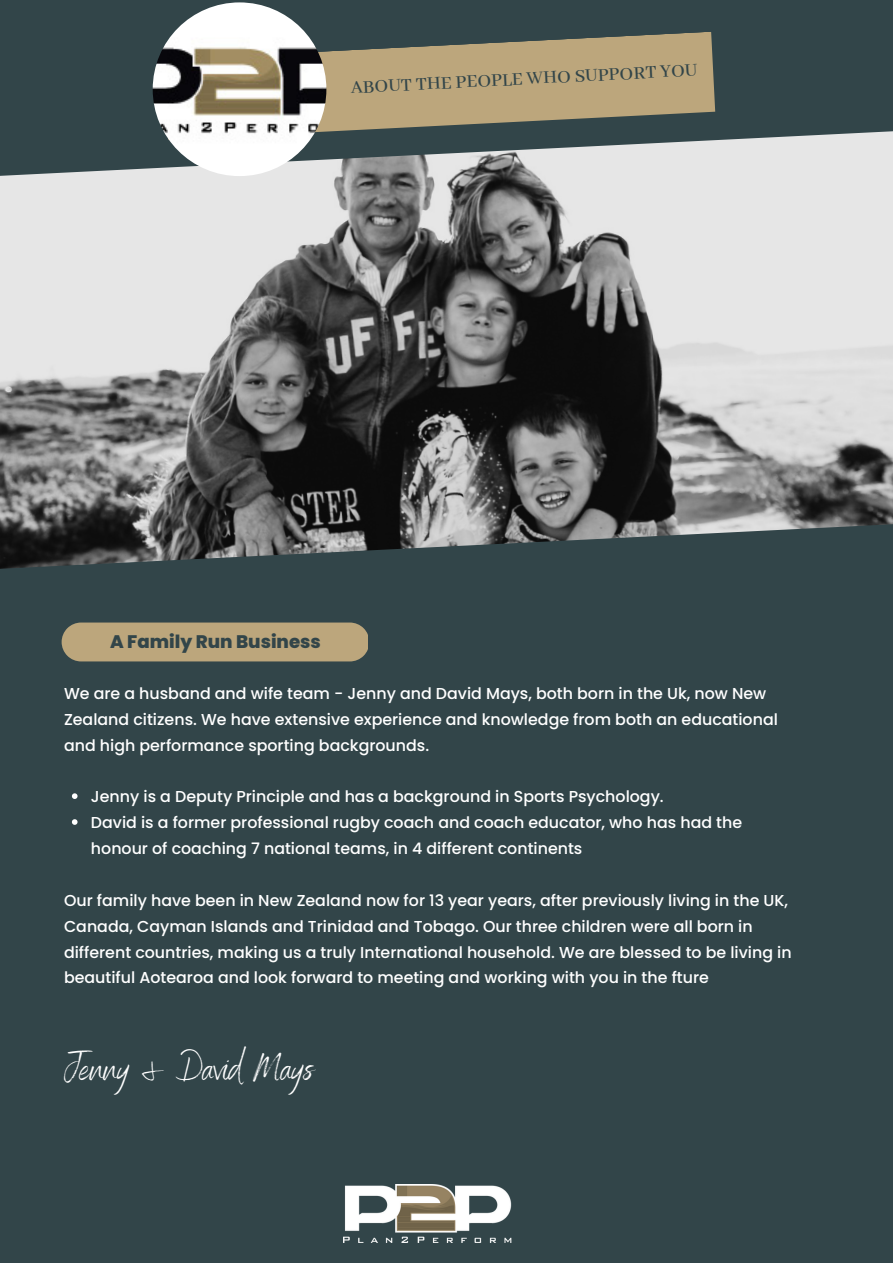
<style>
.page{position:relative;width:893px;height:1264px;background:#fff}
.page>*{position:absolute;margin:0;border:0;box-sizing:border-box;transform-origin:0 0}
.t1{font:38.25px "Benedict";color:#fff}
.t2{font:500 19.95px "Abhaya Libre";color:#324549}
.t3{font:800 18.15px "Poppins";color:#324549}
.t4{font:500 15.9px/25.8px "Poppins";color:#fff}
</style>
<div class="page">
<div style="left:0;top:0;width:892px;height:1262px;background:#324549"></div>
<img style="left:0;top:131px;width:892px;height:438px">
<div style="left:62px;top:622px;width:305px;height:39px;background:#bca67c"></div>
<svg style="left:164px;top:32px;width:551px;height:108px;fill:#bca67c"></svg>
<img style="left:153px;top:2px;width:173px;height:174px;border-radius:50%">
<img style="left:343px;top:1184px;width:169px;height:58px">
<svg style="left:72px;top:793px;width:5px;height:6px"></svg>
<svg style="left:72px;top:819px;width:5px;height:5px"></svg>
<p class="t2" style="left:350px;top:77px;width:348px;rotate:-3deg">ABOUT THE PEOPLE WHO SUPPORT YOU</p>
<p class="t3" style="left:110px;top:629px;width:212px">A Family Run Business</p>
<p class="t4" style="left:64px;top:680px;width:715px">We are a husband and wife team - Jenny and David Mays, both born in the Uk, now New<br>Zealand citizens. We have extensive experience and knowledge from both an educational and high performance sporting backgrounds.</p>
<p class="t4" style="left:91px;top:783px;width:652px">Jenny is a Deputy Principle and has a background in Sports Psychology.<br>David is a former professional rugby coach and coach educator, who has had the honour of coaching 7 national teams, in 4 different continents</p>
<p class="t4" style="left:64px;top:887px;width:729px">Our family have been in New Zealand now for 13 year years, after previously living in the UK, Canada, Cayman Islands and Trinidad and Tobago. Our three children were all born in different countries, making us a truly International household. We are blessed to be living in beautiful Aotearoa and look forward to meeting and working with you in the fture</p>
<h1 class="t1" style="left:64px;top:1043px;width:251px">Jenny &amp; David Mays</h1>
</div>
